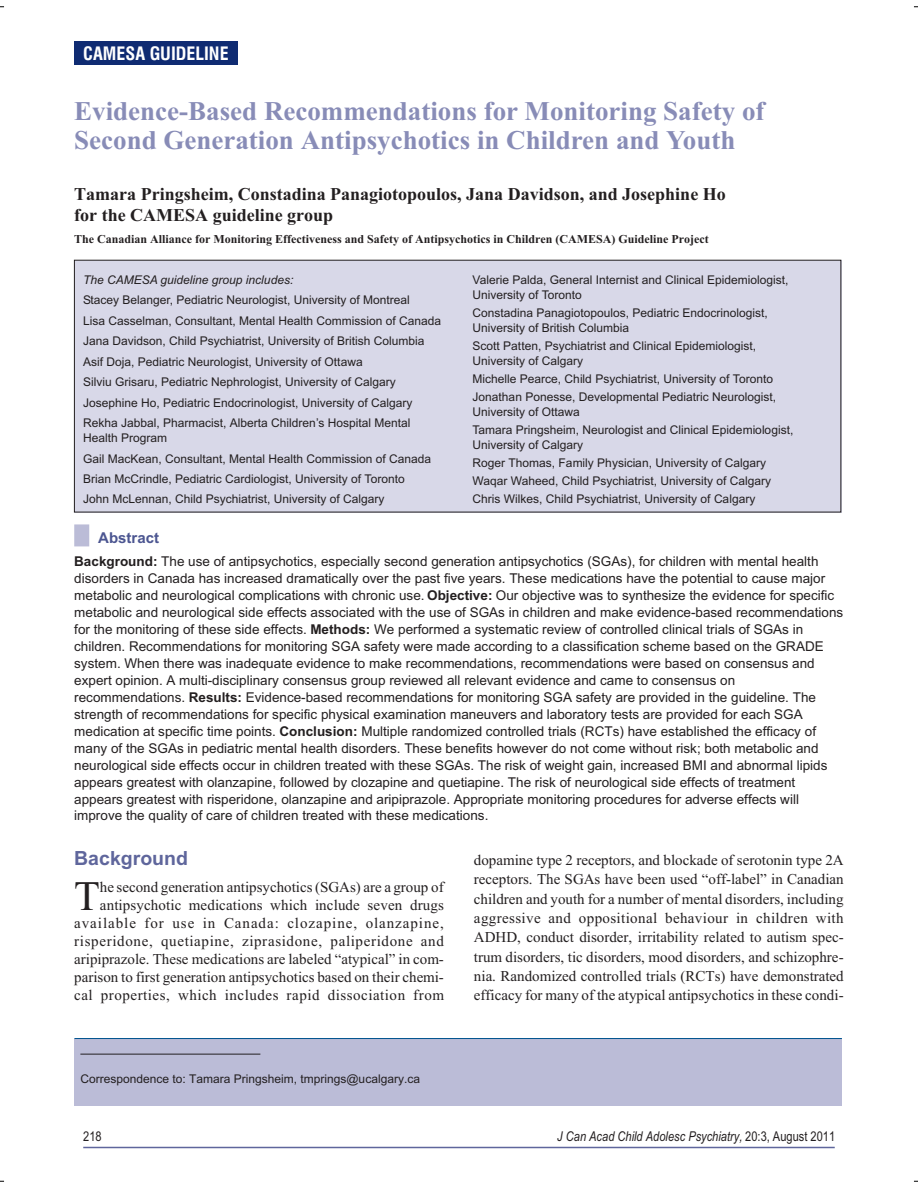
<style>
.page{position:relative;width:918px;height:1188px;background:#fff}
.page>*{position:absolute;margin:0;border:0;box-sizing:border-box;transform-origin:0 0}
.t1{font:42px "Times New Roman";color:#231f20}
.t2{font:700 27px/29.7px "Times New Roman";color:#888cb7}
.t3{font:700 19.5px "Arial";color:#5f669c}
.t4{font:700 18px/21px "Times New Roman";color:#231f20}
.t5{font:700 18px "Swis 721 Cn BT";color:#fff}
.t6{font:15px/19.4px "Times New Roman";color:#231f20;text-align:right}
.t7{font:700 15px "Arial";color:#4c5691}
.t8{font:13.5px/17px "Arial";color:#231f20}
.t9{font:italic 13.5px "Arial Narrow";color:#231f20}
.t10{font:13.5px "Arial Narrow";color:#231f20}
.t11{font:12px/20.4px "Arial";color:#231f20}
.t12{font:700 12px "Times New Roman";color:#231f20}
.t13{font:italic 12px "Arial";color:#231f20}
.s1{font-weight:700}
.s2{font-style:normal}
</style>
<div class="page">
<div style="left:74px;top:41px;width:164px;height:23px;background:#0f2b72"></div>
<div style="left:74px;top:524px;width:15px;height:22px;background:#bbbcd7"></div>
<hr style="left:83px;top:1147px;width:752px;height:1px;background:#5f669c">
<div style="left:74px;top:260px;width:767px;height:252px;background:#d8d8e8"></div>
<div style="left:74px;top:260px;width:767px;height:252px;border:1px solid #231f20"></div>
<div style="left:74px;top:1039px;width:768px;height:67px;background:#bbbcd7"></div>
<hr style="left:80px;top:1054px;width:180px;height:1px;background:#231f20">
<hr style="left:74px;top:1038px;width:768px;height:1px;background:#00538e">
<h3 class="t5" style="left:83px;top:43px;width:147px">CAMESA GUIDELINE</h3>
<h2 class="t2" style="left:74px;top:99px;width:692px">Evidence-Based Recommendations for Monitoring Safety of<br>Second Generation Antipsychotics in Children and Youth</h2>
<h3 class="t4" style="left:74px;top:186px;width:653px">Tamara Pringsheim, Constadina Panagiotopoulos, Jana Davidson, and Josephine Ho for the CAMESA guideline group</h3>
<p class="t12" style="left:74px;top:235px;width:636px">The Canadian Alliance for Monitoring Effectiveness and Safety of Antipsychotics in Children (CAMESA) Guideline Project</p>
<p class="t13" style="left:83px;top:275px;width:212px">The CAMESA guideline group includes:</p>
<p class="t11" style="left:83px;top:291px;width:360px">Stacey Belanger, Pediatric Neurologist, University of Montreal<br>Lisa Casselman, Consultant, Mental Health Commission of Canada Jana Davidson, Child Psychiatrist, University of British Columbia Asif Doja, Pediatric Neurologist, University of Ottawa<br>Silviu Grisaru, Pediatric Nephrologist, University of Calgary Josephine Ho, Pediatric Endocrinologist, University of Calgary Rekha Jabbal, Pharmacist, Alberta Children’s Hospital Mental</p>
<p class="t11" style="left:83px;top:429px;width:350px">Health Program<br>Gail MacKean, Consultant, Mental Health Commission of Canada Brian McCrindle, Pediatric Cardiologist, University of Toronto John McLennan, Child Psychiatrist, University of Calgary</p>
<p class="t11" style="left:473px;top:273px;width:317px;line-height:15px">Valerie Palda, General Internist and Clinical Epidemiologist,<br>University of Toronto</p>
<p class="t11" style="left:473px;top:306px;width:297px;line-height:15px">Constadina Panagiotopoulos, Pediatric Endocrinologist,<br>University of British Columbia</p>
<p class="t11" style="left:473px;top:339px;width:285px;line-height:15px">Scott Patten, Psychiatrist and Clinical Epidemiologist,<br>University of Calgary</p>
<p class="t11" style="left:473px;top:371px;width:305px;line-height:18.1px">Michelle Pearce, Child Psychiatrist, University of Toronto<br>Jonathan Ponesse, Developmental Pediatric Neurologist,</p>
<p class="t11" style="left:473px;top:404px;width:322px;line-height:18.1px">University of Ottawa<br>Tamara Pringsheim, Neurologist and Clinical Epidemiologist,</p>
<p class="t11" style="left:473px;top:437px;width:300px;line-height:18.1px">University of Calgary<br>Roger Thomas, Family Physician, University of Calgary Waqar Waheed, Child Psychiatrist, University of Calgary Chris Wilkes, Child Psychiatrist, University of Calgary</p>
<p class="t7" style="left:98px;top:532px;width:62px">Abstract</p>
<p class="t8" style="left:74px;top:554px;width:771px"><span class="s1">Background:</span> The use of antipsychotics, especially second generation antipsychotics (SGAs), for children with mental health disorders in Canada has increased dramatically over the past five years. These medications have the potential to cause major metabolic and neurological complications with chronic use. <span class="s1">Objective:</span> Our objective was to synthesize the evidence for specific metabolic and neurological side effects associated with the use of SGAs in children and make evidence-based recommendations for the monitoring of these side effects. <span class="s1">Methods:</span> We performed a systematic review of controlled clinical trials of SGAs in children. Recommendations for monitoring SGA safety were made according to a classification scheme based on the GRADE system. When there was inadequate evidence to make recommendations, recommendations were based on consensus and expert opinion. A multi-disciplinary consensus group reviewed all relevant evidence and came to consensus on recommendations. <span class="s1">Results:</span> Evidence-based recommendations for monitoring SGA safety are provided in the guideline. The strength of recommendations for specific physical examination maneuvers and laboratory tests are provided for each SGA medication at specific time points. <span class="s1">Conclusion:</span> Multiple randomized controlled trials (RCTs) have established the efficacy of many of the SGAs in pediatric mental health disorders. These benefits however do not come without risk; both metabolic and neurological side effects occur in children treated with these SGAs. The risk of weight gain, increased BMI and abnormal lipids appears greatest with olanzapine, followed by clozapine and quetiapine. The risk of neurological side effects of treatment appears greatest with risperidone, olanzapine and aripiprazole. Appropriate monitoring procedures for adverse effects will improve the quality of care of children treated with these medications.</p>
<h3 class="t3" style="left:74px;top:851px;width:115px">Background</h3>
<h1 class="t1" style="left:74px;top:881px;width:27px">T</h1>
<p class="t6" style="left:474px;top:852px;width:371px;text-align:justify">dopamine type 2 receptors, and blockade of serotonin type 2A receptors. The SGAs have been used “off-label” in Canadian children and youth for a number of mental disorders, including aggressive and oppositional behaviour in children with ADHD, conduct disorder, irritability related to autism spec&shy;trum disorders, tic disorders, mood disorders, and schizophre&shy;nia. Randomized controlled trials (RCTs) have demonstrated efficacy for many of the atypical antipsychotics in these condi-</p>
<p class="t6" style="left:74px;top:880px;width:371px;line-height:18px">he second generation antipsychotics (SGAs) are a group of antipsychotic medications which include seven drugs available for use in Canada: clozapine, olanzapine, risperidone, quetiapine, ziprasidone, paliperidone and aripiprazole. These medications are labeled “atypical” in com&shy;parison to first generation antipsychotics based on their chemi&shy;cal properties, which includes rapid dissociation from</p>
<p class="t11" style="left:80px;top:1070px;width:341px">Correspondence to: Tamara Pringsheim, tmprings@ucalgary.ca</p>
<p class="t10" style="left:83px;top:1131px;width:20px">218</p>
<p class="t9" style="left:557px;top:1128px;width:279px">J Can Acad Child Adolesc Psychiatry, <span class="s2">20:3, August 2011</span></p>
</div>
